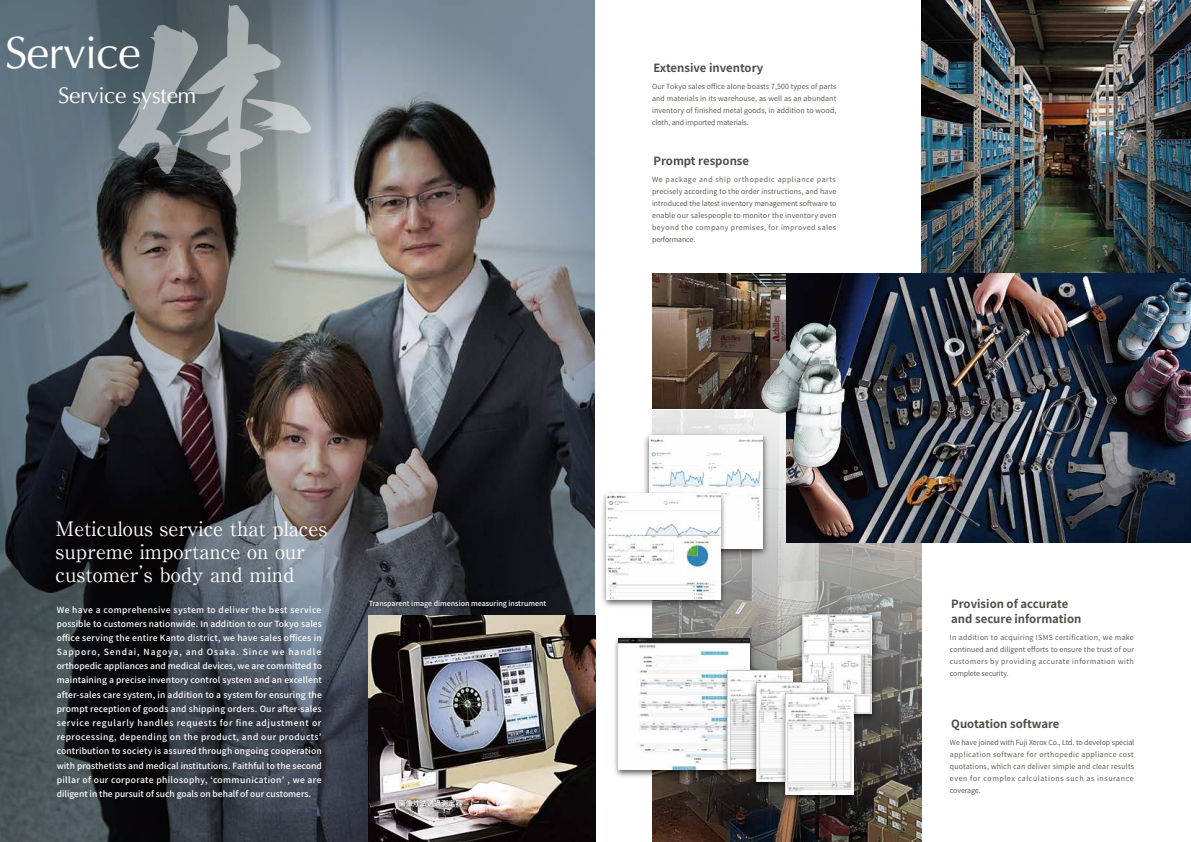
<style>
.page{position:relative;width:1191px;height:842px;background:#fff}
.page>*{position:absolute;margin:0;border:0;box-sizing:border-box;transform-origin:0 0}
.t1{font:45.4px "Optima";letter-spacing:-.02em;color:#fff}
.t2{font:22.7px "Optima";letter-spacing:-.015em;color:#fff}
.t3{font:19.8px/22.7px "Ryumin Pro";color:#fff}
.t4{font:700 11.3px/15.6px "Source Han Sans JP";color:#514d45}
.t5{font:500 8.5px/14.2px "Source Han Sans JP";color:#fff;text-align:justify}
.t6{font:7.1px/12px "Source Han Sans JP";letter-spacing:.055em;color:#514d45;text-align:justify}
.t7{font:500 7.1px "Source Han Sans JP";color:#fff}
.t8{font:700 7.1px "Source Han Sans JP";color:#fff}
</style>
<div class="page">
<img style="left:921px;top:0;width:270px;height:273px">
<img style="left:595px;top:408px;width:327px;height:434px">
<img style="left:0;top:0;width:595px;height:842px">
<svg style="left:118px;top:4px;width:193px;height:192px;background:#788084"></svg>
<img style="left:368px;top:615px;width:227px;height:227px">
<img style="left:610px;top:632px;width:147px;height:148px">
<img style="left:619px;top:638px;width:130px;height:131px">
<img style="left:794px;top:608px;width:86px;height:116px">
<img style="left:803px;top:614px;width:69px;height:99px">
<img style="left:719px;top:665px;width:81px;height:115px">
<img style="left:728px;top:671px;width:64px;height:97px">
<img style="left:747px;top:676px;width:87px;height:116px">
<img style="left:756px;top:682px;width:70px;height:99px">
<img style="left:777px;top:687px;width:85px;height:118px">
<img style="left:786px;top:693px;width:67px;height:101px">
<img style="left:652px;top:273px;width:135px;height:135px">
<img style="left:640px;top:429px;width:131px;height:130px">
<img style="left:649px;top:435px;width:113px;height:113px">
<img style="left:598px;top:488px;width:130px;height:122px">
<img style="left:607px;top:494px;width:113px;height:105px">
<img style="left:787px;top:273px;width:404px;height:270px">
<img style="left:752px;top:317px;width:99px;height:154px">
<img style="left:394px;top:796px;width:73px;height:22px">
<img style="left:364px;top:596px;width:188px;height:22px">
<h1 class="t1" style="left:5px;top:26px;width:138px">Service</h1>
<h2 class="t2" style="left:58px;top:82px;width:140px">Service system</h2>
<h3 class="t4" style="left:653px;top:60px;width:111px">Extensive inventory</h3>
<p class="t6" style="left:652px;top:80px;width:186px">Our Tokyo sales office alone boasts 7,500 types of parts and materials in its warehouse, as well as an abundant inventory of finished metal goods, in addition to wood, cloth, and imported materials.</p>
<h3 class="t4" style="left:653px;top:153px;width:97px">Prompt response</h3>
<p class="t6" style="left:652px;top:173px;width:186px">We package and ship orthopedic appliance parts precisely according to the order instructions, and have introduced the latest inventory management software to enable our salespeople to monitor the inventory even beyond the company premises, for improved sales performance.</p>
<h3 class="t3" style="left:56px;top:516px;width:273px">Meticulous service that places supreme importance on our customer’s body and mind</h3>
<p class="t5" style="left:57px;top:602px;width:267px">We have a comprehensive system to deliver the best service possible to customers nationwide. In addition to our Tokyo sales office serving the entire Kanto district, we have sales offices in Sapporo, Sendai, Nagoya, and Osaka. Since we handle orthopedic appliances and medical devices, we are committed to maintaining a precise inventory control system and an excellent after-sales care system, in addition to a system for ensuring the prompt reception of goods and shipping orders. Our after-sales service regularly handles requests for fine adjustment or reprocessing, depending on the product, and our products’ contribution to society is assured through ongoing cooperation with prosthetists and medical institutions. Faithful to the second pillar of our corporate philosophy, ‘communication’ , we are diligent in the pursuit of such goals on behalf of our customers.</p>
<p class="t7" style="left:369px;top:600px;width:179px">Transparent image dimension measuring instrument</p>
<p class="t8" style="left:399px;top:800px;width:65px">画像寸法透過測定器</p>
<h3 class="t4" style="left:951px;top:596px;width:132px">Provision of accurate and secure information</h3>
<p class="t6" style="left:950px;top:631px;width:186px">In addition to acquiring ISMS certification, we make continued and diligent efforts to ensure the trust of our customers by providing accurate information with complete security.</p>
<h3 class="t4" style="left:951px;top:716px;width:110px">Quotation software</h3>
<p class="t6" style="left:950px;top:736px;width:186px">We have joined with Fuji Xerox Co., Ltd. to develop special application software for orthopedic appliance cost quotations, which can deliver simple and clear results even for complex calculations such as insurance coverage.</p>
</div>
